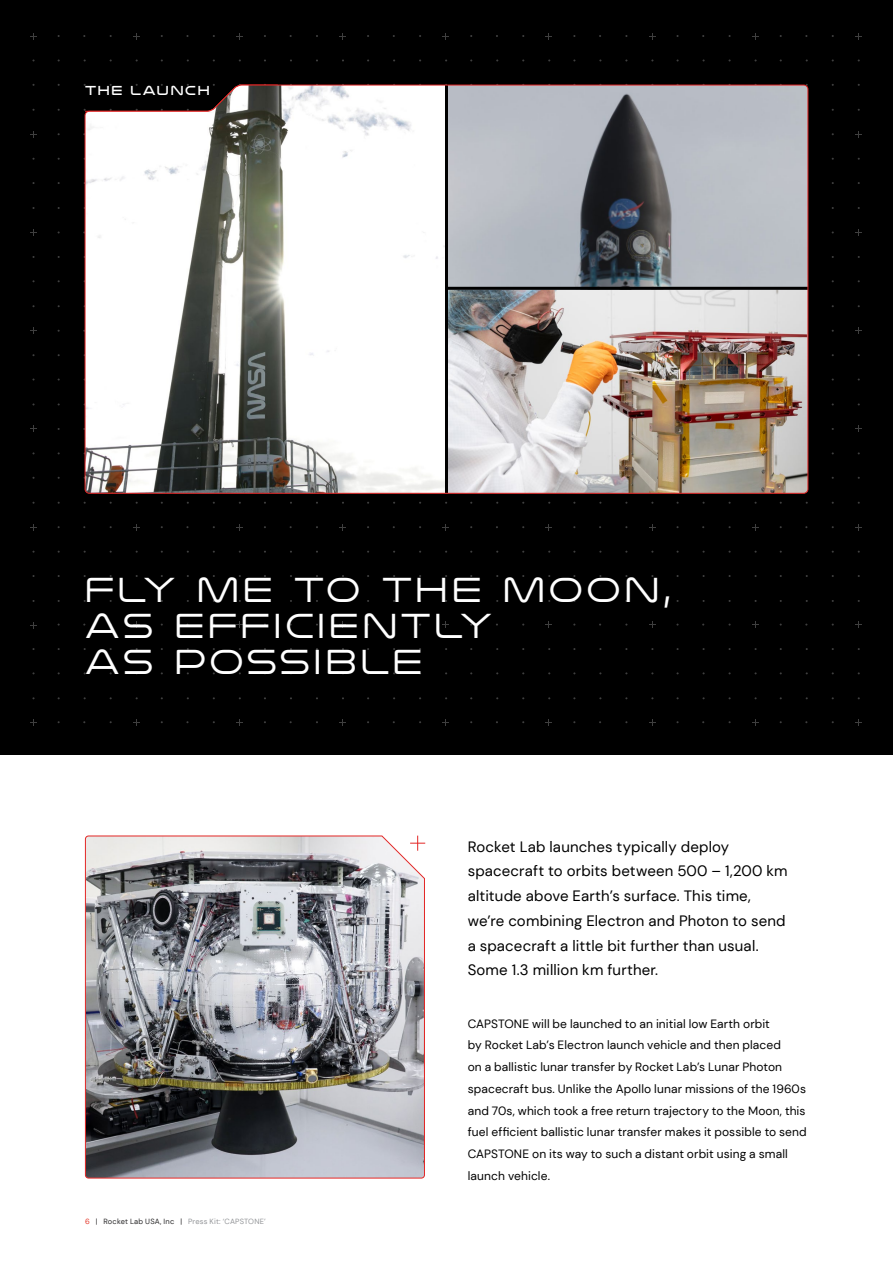
<style>
.page{position:relative;width:893px;height:1263px;background:#fff}
.page>*{position:absolute;margin:0;border:0;box-sizing:border-box;transform-origin:0 0}
.t1{font:36px/36px "Nulshock Lt";letter-spacing:.105em;color:#fff}
.t2{font:15px/24.8px "DM Sans";letter-spacing:.01em;color:#000}
.t3{font:13.5px "Nulshock Bk";letter-spacing:.125em;color:#fff}
.t4{font:12px/21.8px "DM Sans";letter-spacing:.01em;color:#000}
.t5{font:7.5px "DM Sans";letter-spacing:.025em;color:#939598}
.s1{color:#e4382b}
.s2{color:#292829}
</style>
<div class="page">
<div style="left:0;top:0;width:893px;height:755px;background:#000"></div>
<svg style="left:30px;top:524px;width:7px;height:6px"></svg>
<svg style="left:30px;top:622px;width:7px;height:6px"></svg>
<svg style="left:30px;top:719px;width:7px;height:6px"></svg>
<svg style="left:133px;top:621px;width:6px;height:7px"></svg>
<svg style="left:30px;top:426px;width:7px;height:6px"></svg>
<svg style="left:30px;top:328px;width:7px;height:6px"></svg>
<svg style="left:30px;top:229px;width:7px;height:7px"></svg>
<svg style="left:30px;top:131px;width:7px;height:6px"></svg>
<svg style="left:30px;top:33px;width:7px;height:6px"></svg>
<svg style="left:236px;top:524px;width:7px;height:6px"></svg>
<svg style="left:236px;top:719px;width:7px;height:6px"></svg>
<svg style="left:236px;top:621px;width:7px;height:7px"></svg>
<svg style="left:236px;top:33px;width:7px;height:6px"></svg>
<svg style="left:339px;top:524px;width:7px;height:6px"></svg>
<svg style="left:339px;top:719px;width:7px;height:6px"></svg>
<svg style="left:339px;top:621px;width:7px;height:7px"></svg>
<svg style="left:339px;top:33px;width:7px;height:6px"></svg>
<svg style="left:442px;top:524px;width:7px;height:6px"></svg>
<svg style="left:442px;top:719px;width:7px;height:6px"></svg>
<svg style="left:442px;top:621px;width:7px;height:7px"></svg>
<svg style="left:442px;top:33px;width:7px;height:6px"></svg>
<svg style="left:546px;top:621px;width:6px;height:7px"></svg>
<svg style="left:649px;top:621px;width:6px;height:7px"></svg>
<svg style="left:752px;top:621px;width:6px;height:7px"></svg>
<svg style="left:855px;top:621px;width:6px;height:7px"></svg>
<svg style="left:855px;top:229px;width:6px;height:7px"></svg>
<img style="left:84px;top:84px;width:725px;height:410px">
<svg style="left:85px;top:835px;width:340px;height:344px"></svg>
<svg style="left:410px;top:836px;width:15px;height:15px"></svg>
<p class="t3" style="left:85px;top:82px;width:126px">THE LAUNCH</p>
<h1 class="t1" style="left:85px;top:571px;width:588px">FLY ME TO THE MOON,<br>AS EFFICIENTLY<br>AS POSSIBLE</h1>
<p class="t2" style="left:468px;top:834px;width:321px">Rocket Lab launches typically deploy spacecraft to orbits between 500 – 1,200 km altitude above Earth’s surface. This time, we’re combining Electron and Photon to send a spacecraft a little bit further than usual.<br>Some 1.3 million km further.</p>
<p class="t5" style="left:85px;top:1217px;width:182px"><span class="s1">6</span> <span class="s2">| Rocket Lab USA, Inc |</span> Press Kit: ‘CAPSTONE’</p>
<p class="t4" style="left:468px;top:1012px;width:341px">CAPSTONE will be launched to an initial low Earth orbit<br>by Rocket Lab’s Electron launch vehicle and then placed<br>on a ballistic lunar transfer by Rocket Lab’s Lunar Photon spacecraft bus. Unlike the Apollo lunar missions of the 1960s and 70s, which took a free return trajectory to the Moon, this fuel efficient ballistic lunar transfer makes it possible to send CAPSTONE on its way to such a distant orbit using a small launch vehicle.</p>
</div>
